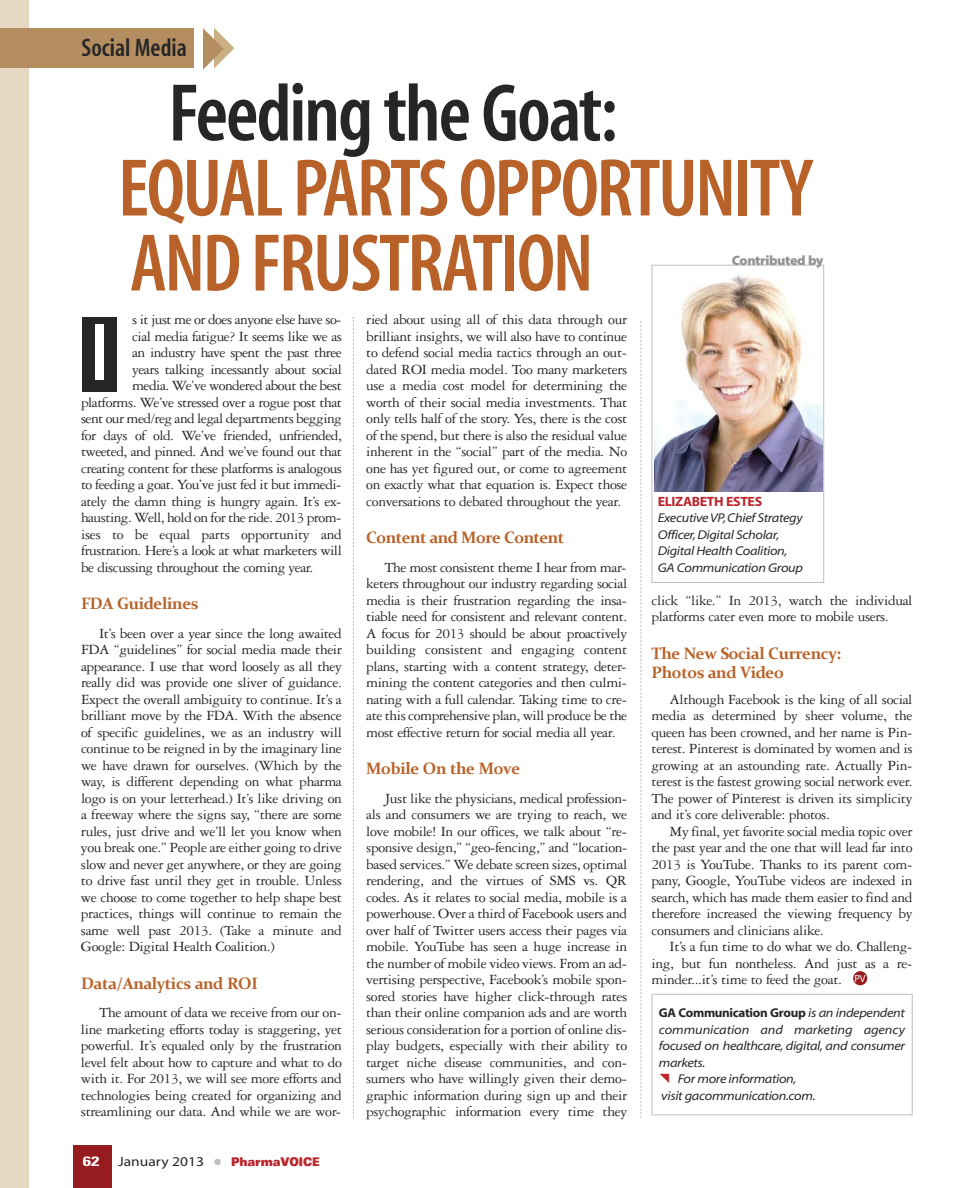
<style>
.page{position:relative;width:972px;height:1188px;background:#fff}
.page>*{position:absolute;margin:0;border:0;box-sizing:border-box;transform-origin:0 0}
.t1{font:82.5px/75px "Myriad MM 565 wt 300 wd";letter-spacing:-.03em;color:#b86229}
.t2{font:82.5px "Myriad MM 565 wt 300 wd";letter-spacing:-.025em;color:#272627}
.t3{font:82.5px "Myriad MM 565 wt 300 wd";color:#fff}
.t4{font:25.5px "Myriad MM 565 wt 300 wd";color:#272627}
.t5{font:700 16.5px/19.5px "Constantia";letter-spacing:-.025em;color:#b86229}
.t6{font:15px/16.5px "Garamond Three";letter-spacing:-.035em;color:#272627;text-align:justify}
.t7{font:15px "Garamond Three";letter-spacing:-.015em;color:#272627}
.t8{font:13.5px "Myriad MM 400 wt 600 wd";color:#272627;scale:1.15 1}
.t9{font:13.5px "Myriad MM 700 wt 600 wd";letter-spacing:-.025em;color:#bb262c}
.t10{font:13.5px "Myriad MM 830 wt 300 wd";letter-spacing:-.025em;color:#939393}
.t11{font:700 condensed 13.5px "Univers";color:#fff;scale:1.4 1}
.t12{font:12.75px/16.5px "Myriad MM It 215 wt 700 wd";letter-spacing:-.025em;color:#272627}
.t13{font:12.75px "Myriad MM 700 wt 600 wd";letter-spacing:-.025em;color:#272627}
.t14{font:12.75px "Myriad MM It 215 wt 700 wd";letter-spacing:-.005em;color:#272627}
.s1{font-family:"Myriad MM It 215 wt 700 wd"}
.s2{color:#bebebe}
.s3{font-family:"Univers";font-weight:900;font-stretch:expanded;font-size:12px;color:#bb262c}
</style>
<div class="page">
<div style="left:73px;top:1145px;width:39px;height:43px;background:#961c20"></div>
<div style="left:0;top:0;width:29px;height:1188px;background:#e5d7c2"></div>
<svg style="left:203px;top:28px;width:31px;height:42px"></svg>
<div style="left:0;top:28px;width:194px;height:40px;background:#b48e60"></div>
<svg style="left:353px;top:317px;width:1px;height:801px"></svg>
<svg style="left:640px;top:321px;width:1px;height:797px"></svg>
<div style="left:652px;top:265px;width:172px;height:318px;border:1px solid #bebebe"></div>
<img style="left:655px;top:274px;width:167px;height:217px">
<div style="left:652px;top:994px;width:261px;height:121px;border:1px solid #bebebe"></div>
<div style="left:853px;top:971px;width:14px;height:14px;background:#961c20;border-radius:7px"></div>
<div style="left:82px;top:317px;width:35px;height:74px;background:#272627"></div>
<h2 class="t4" style="left:82px;top:38px;width:107px">Social Media</h2>
<h1 class="t2" style="left:168px;top:83px;width:451px">Feeding the Goat:</h1>
<h1 class="t1" style="left:118px;top:158px;width:697px">EQUAL PARTSOPPORTUNITY<br>ANDFRUSTRATION</h1>
<p class="t6" style="left:132px;top:313px;width:211px">s it just me or does anyone else have so-</p>
<p class="t6" style="left:132px;top:329px;width:211px">cial media fatigue? It seems like we as</p>
<p class="t6" style="left:132px;top:346px;width:211px">an industry have spent the past three</p>
<p class="t6" style="left:132px;top:362px;width:211px">years talking incessantly about social</p>
<p class="t6" style="left:132px;top:379px;width:211px">media. We’ve wondered about the best</p>
<p class="t6" style="left:81px;top:395px;width:263px">platforms. We’ve stressed over a rogue post that</p>
<p class="t6" style="left:81px;top:412px;width:262px">sent our med/reg and legal departments begging</p>
<p class="t6" style="left:81px;top:428px;width:262px">for days of old. We’ve friended, unfriended,</p>
<p class="t6" style="left:81px;top:445px;width:263px">tweeted, and pinned. And we’ve found out that</p>
<p class="t6" style="left:81px;top:461px;width:263px">creating content for these platforms is analogous</p>
<p class="t6" style="left:81px;top:478px;width:262px">to feeding a goat. You’ve just fed it but immedi-</p>
<p class="t6" style="left:81px;top:494px;width:262px">ately the damn thing is hungry again. It’s ex-</p>
<p class="t6" style="left:81px;top:511px;width:262px">hausting. Well, hold on for the ride. 2013 prom-</p>
<p class="t7" style="left:81px;top:529px;width:263px">ises to be equal parts opportunity and</p>
<p class="t6" style="left:81px;top:544px;width:263px">frustration. Here’s a look at what marketers will</p>
<p class="t6" style="left:81px;top:560px;width:234px">be discussing throughout the coming year.</p>
<p class="t5" style="left:81px;top:594px;width:119px">FDA Guidelines</p>
<p class="t6" style="left:81px;top:626px;width:263px;text-indent:18px">It’s been over a year since the long awaited FDA “guidelines” for social media made their appearance. I use that word loosely as all they really did was provide one sliver of guidance.<br>Expect the overall ambiguity to continue. It’s a brilliant move by the FDA. With the absence of specific guidelines, we as an industry will continue to be reigned in by the imaginary line we have drawn for ourselves. (Which by the way, is different depending on what pharma logo is on your letterhead.) It’s like driving on a freeway where the signs say, “there are some rules, just drive and we’ll let you know when you break one.” People are either going to drive slow and never get anywhere, or they are going to drive fast until they get in trouble. Unless we choose to come together to help shape best practices, things will continue to remain the same well past 2013. (Take a minute and Google: Digital Health Coalition.)</p>
<p class="t5" style="left:81px;top:973px;width:178px">Data/Analytics and ROI</p>
<p class="t6" style="left:81px;top:1006px;width:263px;text-indent:18px">The amount of data we receive from our on&shy;line marketing efforts today is staggering, yet powerful. It’s equaled only by the frustration level felt about how to capture and what to do with it. For 2013, we will see more efforts and technologies being created for organizing and streamlining our data. And while we are wor-</p>
<p class="t10" style="left:732px;top:255px;width:93px">Contributed by</p>
<p class="t6" style="left:366px;top:313px;width:263px">ried about using all of this data through our brilliant insights, we will also have to continue to defend social media tactics through an out&shy;dated ROI media model. Too many marketers use a media cost model for determining the worth of their social media investments. That only tells half of the story. Yes, there is the cost of the spend, but there is also the residual value inherent in the “social” part of the media. No one has yet figured out, or come to agreement on exactly what that equation is. Expect those conversations to debated throughout the year.</p>
<p class="t5" style="left:366px;top:528px;width:199px">Content and More Content</p>
<p class="t6" style="left:366px;top:560px;width:263px;text-indent:18px">The most consistent theme I hear from mar&shy;keters throughout our industry regarding social media is their frustration regarding the insa&shy;tiable need for consistent and relevant content.<br>A focus for 2013 should be about proactively building consistent and engaging content plans, starting with a content strategy, deter&shy;mining the content categories and then culmi&shy;nating with a full calendar. Taking time to cre&shy;ate this comprehensive plan, will produce be the most effective return for social media all year.</p>
<p class="t5" style="left:366px;top:759px;width:155px">Mobile On the Move</p>
<p class="t6" style="left:366px;top:791px;width:263px;text-indent:18px">Just like the physicians, medical profession&shy;als and consumers we are trying to reach, we love mobile! In our offices, we talk about “re&shy;sponsive design,” “geo-fencing,” and “location&shy;based services.” We debate screen sizes, optimal rendering, and the virtues of SMS vs. QR codes. As it relates to social media, mobile is a powerhouse. Over a third of Facebook users and over half of Twitter users access their pages via mobile. YouTube has seen a huge increase in the number of mobile video views. From an ad&shy;vertising perspective, Facebook’s mobile spon&shy;sored stories have higher click-through rates than their online companion ads and are worth serious consideration for a portion of online dis&shy;play budgets, especially with their ability to target niche disease communities, and con&shy;sumers who have willingly given their demo&shy;graphic information during sign up and their psychographic information every time they</p>
<h1 class="t3" style="left:90px;top:322px;width:20px">I</h1>
<p class="t9" style="left:658px;top:496px;width:106px">ELIZABETH ESTES</p>
<p class="t12" style="left:658px;top:511px;width:147px">Executive VP,Chief Strategy<br>Officer,Digital Scholar,<br>Digital Health Coalition,<br>GA Communication Group</p>
<p class="t6" style="left:652px;top:593px;width:263px">click “like.” In 2013, watch the individual platforms cater even more to mobile users.</p>
<p class="t5" style="left:652px;top:643px;width:191px">The New Social Currency:<br>Photos and Video</p>
<p class="t6" style="left:652px;top:692px;width:263px;text-indent:18px">Although Facebook is the king of all social media as determined by sheer volume, the queen has been crowned, and her name is Pin&shy;terest. Pinterest is dominated by women and is growing at an astounding rate. Actually Pin&shy;terest is the fastest growing social network ever.<br>The power of Pinterest is driven its simplicity and it’s core deliverable: photos.</p>
<p class="t6" style="left:652px;top:824px;width:263px;text-indent:18px">My final, yet favorite social media topic over the past year and the one that will lead far into 2013 is YouTube. Thanks to its parent com&shy;pany, Google, YouTube videos are indexed in search, which has made them easier to find and therefore increased the viewing frequency by consumers and clinicians alike.</p>
<p class="t6" style="left:652px;top:940px;width:262px;text-indent:18px">It’s a fun time to do what we do. Challeng&shy;ing, but fun nontheless. And just as a re&shy;minder...it’s time to feed the goat. <sup>PV</sup></p>
<p class="t13" style="left:659px;top:1008px;width:248px">GA Communication Group <span class="s1">is an independent</span></p>
<p class="t14" style="left:659px;top:1025px;width:248px">communication and marketing agency</p>
<p class="t12" style="left:659px;top:1039px;width:248px">focused on healthcare, digital, and consumer</p>
<p class="t12" style="left:659px;top:1055px;width:48px">markets.</p>
<p class="t12" style="left:678px;top:1072px;width:120px">For more information,</p>
<p class="t12" style="left:661px;top:1088px;width:156px">visit gacommunication.com.</p>
<p class="t11" style="left:83px;top:1156px;width:13px">62</p>
<p class="t8" style="left:118px;top:1156px;width:177px">January 2013 <span class="s2">●</span> <span class="s3">PharmaVOICE</span></p>
</div>
